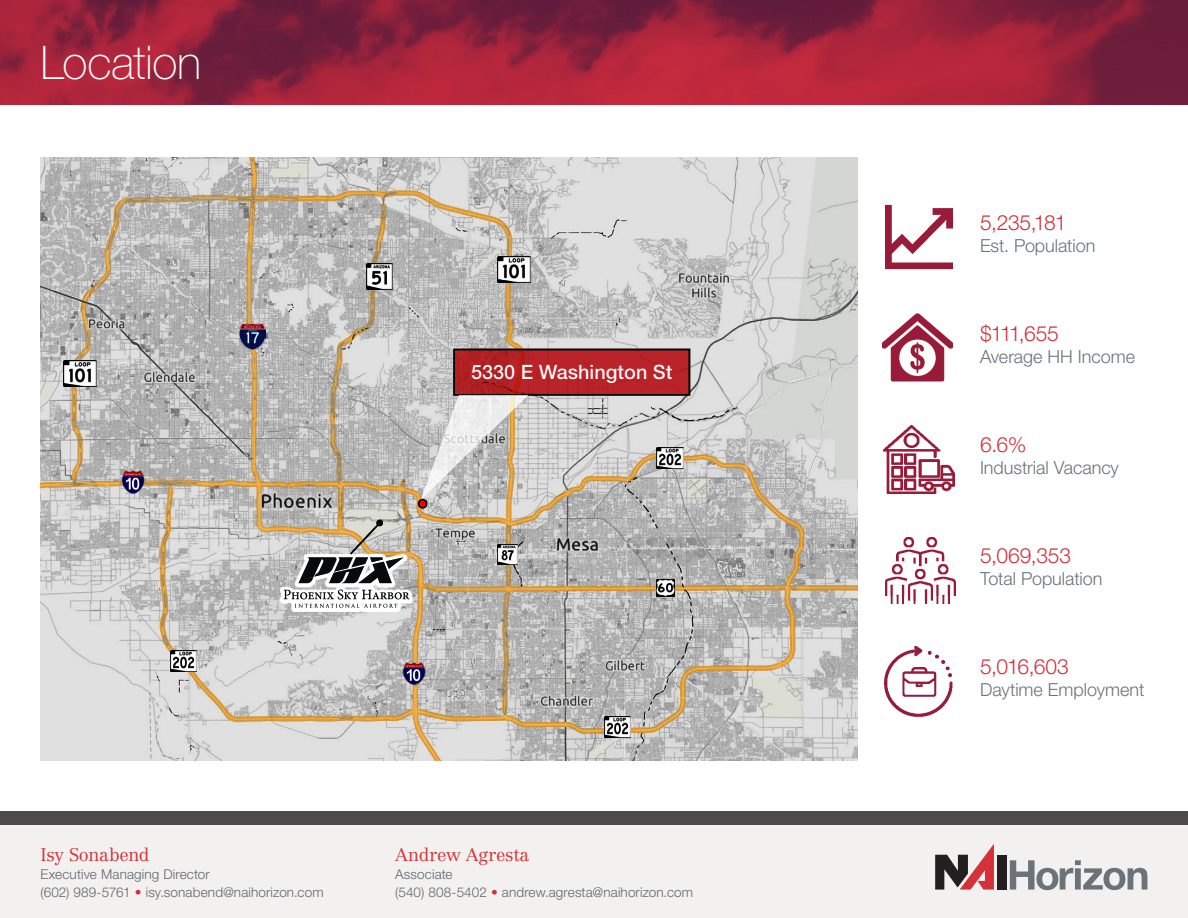
<style>
.page{position:relative;width:1188px;height:918px;background:#fff}
.page>*{position:absolute;margin:0;border:0;box-sizing:border-box;transform-origin:0 0}
.t1{font:100 46.5px "Helvetica Neue LT Std";letter-spacing:-.01em;color:#fff}
.Lead-in_Text{font:300 21px "Helvetica Neue LT Std";letter-spacing:-.01em;color:#d32f38}
.t2{font:500 19.95px "Helvetica Neue LT Std";color:#fff}
.Company{font:300 18px "Helvetica Neue LT Std";letter-spacing:-.005em;color:#697379}
.t3{font:300 18px "Centennial LT Std";letter-spacing:-.015em;color:#d43238}
.t4{font:300 13.5px/18px "Helvetica Neue LT Std";letter-spacing:.01em;color:#63656a}
.s1{color:#d32f38}
</style>
<div class="page">
<div style="left:0;top:825px;width:1188px;height:93px;background:#f2f1f0"></div>
<svg style="left:0;top:0;width:1188px;height:105px;background:#97223b"></svg>
<div style="left:997px;top:855px;width:9px;height:35px;background:#231f20"></div>
<svg style="left:935px;top:844px;width:59px;height:46px"></svg>
<svg style="left:1010px;top:860px;width:137px;height:30px"></svg>
<div style="left:0;top:811px;width:1188px;height:14px;background:#4f4b4c"></div>
<img style="left:40px;top:157px;width:818px;height:604px">
<img style="left:120px;top:469px;width:27px;height:26px">
<img style="left:239px;top:323px;width:27px;height:27px">
<img style="left:366px;top:264px;width:27px;height:26px">
<img style="left:498px;top:256px;width:33px;height:27px">
<img style="left:657px;top:447px;width:26px;height:21px">
<img style="left:657px;top:580px;width:17px;height:17px">
<img style="left:604px;top:716px;width:27px;height:21px">
<img style="left:170px;top:650px;width:27px;height:21px">
<img style="left:63px;top:360px;width:33px;height:27px">
<img style="left:402px;top:661px;width:26px;height:26px">
<img style="left:497px;top:544px;width:21px;height:21px">
<img style="left:885px;top:204px;width:67px;height:66px">
<img style="left:883px;top:313px;width:69px;height:69px">
<img style="left:883px;top:425px;width:71px;height:68px">
<img style="left:885px;top:537px;width:70px;height:66px">
<img style="left:884px;top:645px;width:69px;height:72px">
<svg style="left:280px;top:554px;width:133px;height:58px"></svg>
<svg style="left:284px;top:590px;width:125px;height:18px"></svg>
<svg style="left:299px;top:521px;width:105px;height:62px;background:#a09a91"></svg>
<svg style="left:376px;top:519px;width:7px;height:8px"></svg>
<svg style="left:456px;top:352px;width:231px;height:41px;background:#b62225"></svg>
<div style="left:453px;top:349px;width:237px;height:47px;border:2px solid #231f20"></div>
<svg style="left:421px;top:395px;width:108px;height:105px;background:#cfccc8"></svg>
<p class="t1" style="left:40px;top:36px;width:162px">Location</p>
<h3 class="t2" style="left:471px;top:360px;width:203px">5330 E Washington St</h3>
<h3 class="t3" style="left:40px;top:844px;width:111px">Isy Sonabend</h3>
<p class="t4" style="left:40px;top:865px;width:285px">Executive Managing Director<br>(602) 989-5761 <span class="s1">•</span> isy.sonabend@naihorizon.com</p>
<h3 class="t3" style="left:395px;top:844px;width:136px">Andrew Agresta</h3>
<p class="t4" style="left:395px;top:865px;width:299px">Associate<br>(540) 808-5402 <span class="s1">•</span> andrew.agresta@naihorizon.com</p>
<p class="Lead-in_Text" style="left:980px;top:210px;width:88px">5,235,181</p>
<p class="Company" style="left:980px;top:234px;width:117px">Est. Population</p>
<p class="Lead-in_Text" style="left:980px;top:321px;width:80px">$111,655</p>
<p class="Company" style="left:980px;top:345px;width:156px">Average HH Income</p>
<p class="Lead-in_Text" style="left:980px;top:432px;width:48px">6.6%</p>
<p class="Company" style="left:980px;top:456px;width:140px">Industrial Vacancy</p>
<p class="Lead-in_Text" style="left:980px;top:543px;width:93px">5,069,353</p>
<p class="Company" style="left:980px;top:568px;width:124px">Total Population</p>
<p class="Lead-in_Text" style="left:980px;top:654px;width:90px">5,016,603</p>
<p class="Company" style="left:980px;top:679px;width:166px">Daytime Employment</p>
</div>
